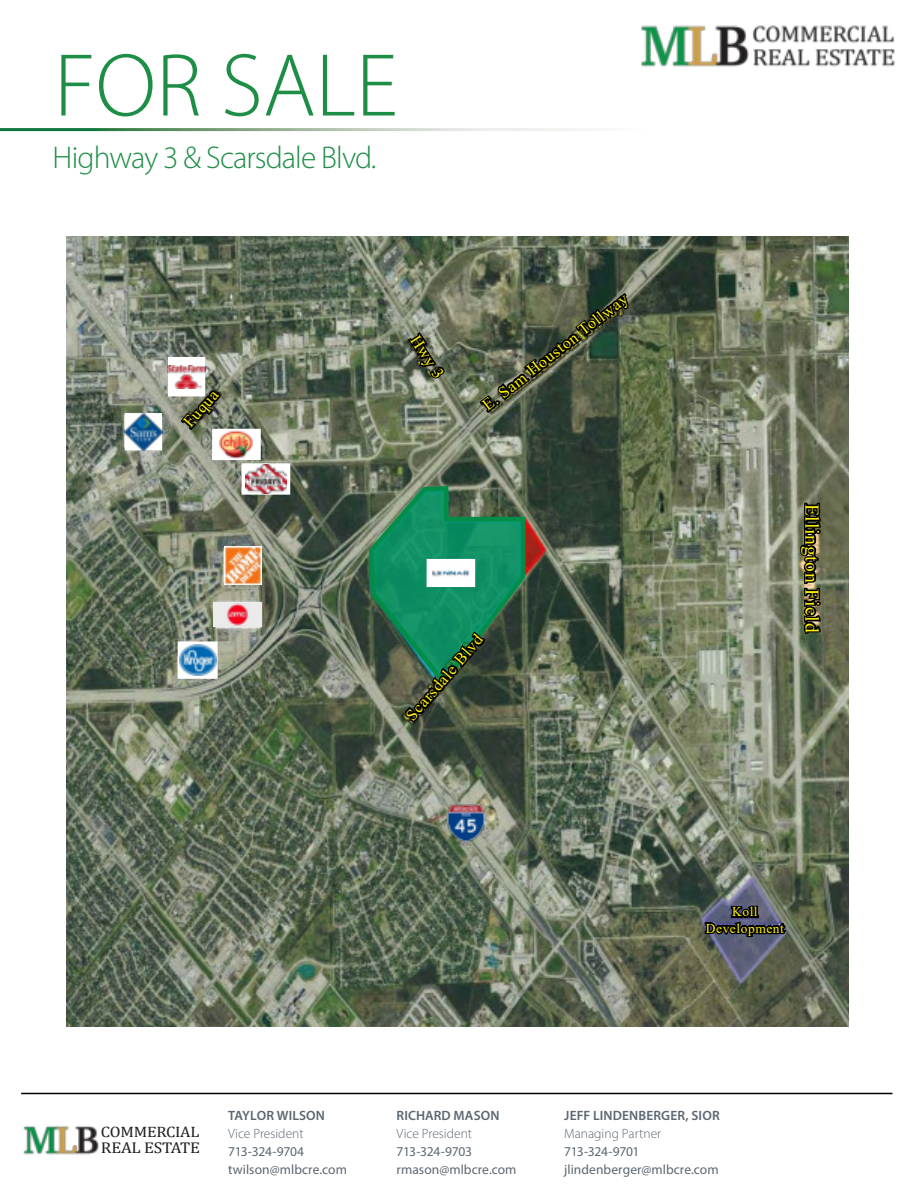
<style>
.page{position:relative;width:918px;height:1188px;background:#fff}
.page>*{position:absolute;margin:0;border:0;box-sizing:border-box;transform-origin:0 0}
.t1{font:300 90px "Myriad Pro";color:#1e8e47}
.t2{font:300 31.5px "Myriad Pro";letter-spacing:-.03em;color:#1e8e47}
.t3{font:19.5px "Times New Roman";letter-spacing:.04em;color:#fff200}
.t4{font:16.5px "Times New Roman";color:#fff200}
.t5{font:15.6px "Cambria";letter-spacing:-.015em;color:#211e1f;scale:1.1 1}
.t6{font:15.15px "Cambria Math";letter-spacing:-.015em;color:#211e1f;scale:1.1 1}
.t7{font:13.5px/18px "Myriad Pro";color:#5c6771}
.t8{font:600 13.5px "Myriad Pro";letter-spacing:.01em;color:#5c6771}
.t9{font:300 13.5px "Myriad Pro";color:#5c6771}
.t10{font:13.5px/16.2px "Times New Roman";letter-spacing:.04em;color:#fff200;text-align:center}
</style>
<div class="page">
<img style="left:23px;top:1125px;width:76px;height:30px">
<hr style="left:21px;top:1093px;width:872px;height:1px;background:#000">
<img style="left:641px;top:25px;width:254px;height:42px">
<img style="left:66px;top:236px;width:783px;height:791px">
<img style="left:224px;top:547px;width:37px;height:37px">
<img style="left:214px;top:603px;width:47px;height:23px">
<div style="left:178px;top:642px;width:40px;height:37px;border:3px solid #fff"></div>
<img style="left:179px;top:645px;width:37px;height:31px">
<div style="left:242px;top:463px;width:48px;height:32px;border:3px solid #fff"></div>
<img style="left:245px;top:465px;width:42px;height:28px">
<div style="left:214px;top:430px;width:45px;height:29px;background:#fff"></div>
<div style="left:212px;top:429px;width:49px;height:31px;border:3px solid #fff"></div>
<img style="left:220px;top:430px;width:33px;height:28px">
<img style="left:125px;top:413px;width:37px;height:37px">
<div style="left:169px;top:358px;width:35px;height:37px;background:#fff"></div>
<img style="left:168px;top:365px;width:37px;height:23px">
<img style="left:447px;top:805px;width:37px;height:37px">
<svg style="left:365px;top:434px;width:163px;height:291px;background:#42775b"></svg>
<svg style="left:477px;top:291px;width:154px;height:124px;background:#4c5641"></svg>
<svg style="left:406px;top:330px;width:41px;height:50px;background:#595f50"></svg>
<svg style="left:178px;top:387px;width:45px;height:45px;background:#6d6f63"></svg>
<svg style="left:798px;top:501px;width:25px;height:135px;background:#464534"></svg>
<svg style="left:703px;top:903px;width:85px;height:36px;background:#404352"></svg>
<h1 class="t1" style="left:54px;top:52px;width:345px">FOR SALE</h1>
<h2 class="t2" style="left:53px;top:145px;width:325px">Highway 3 &amp; Scarsdale Blvd.</h2>
<p class="t4" style="left:182px;top:421px;width:45px;rotate:-49deg">Fuqua</p>
<p class="t4" style="left:420px;top:334px;width:49px;rotate:57deg">Hwy 3</p>
<p class="t4" style="left:481px;top:402px;width:181px;rotate:-38deg">E. Sam Houston Tollway</p>
<p class="t4" style="left:404px;top:714px;width:110px;rotate:-49deg">Scarsdale Blvd</p>
<h3 class="t3" style="left:819px;top:504px;width:130px;rotate:90deg">Ellington Field</h3>
<p class="t10" style="left:706px;top:905px;width:80px">Koll<br>Development</p>
<p class="t6" style="left:101px;top:1123px;width:91px">COMMERCIAL</p>
<p class="t5" style="left:101px;top:1138px;width:92px">REAL ESTATE</p>
<p class="t8" style="left:228px;top:1111px;width:98px">TAYLOR WILSON</p>
<p class="t9" style="left:228px;top:1129px;width:77px">Vice President</p>
<p class="t7" style="left:228px;top:1144px;width:120px">713-324-9704 twilson@mlbcre.com</p>
<p class="t8" style="left:397px;top:1111px;width:104px">RICHARD MASON</p>
<p class="t9" style="left:397px;top:1129px;width:77px">Vice President</p>
<p class="t7" style="left:397px;top:1144px;width:121px">713-324-9703 rmason@mlbcre.com</p>
<p class="t8" style="left:564px;top:1111px;width:157px">JEFF LINDENBERGER, SIOR</p>
<p class="t9" style="left:564px;top:1129px;width:98px">Managing Partner</p>
<p class="t7" style="left:564px;top:1144px;width:156px">713-324-9701 jlindenberger@mlbcre.com</p>
</div>
